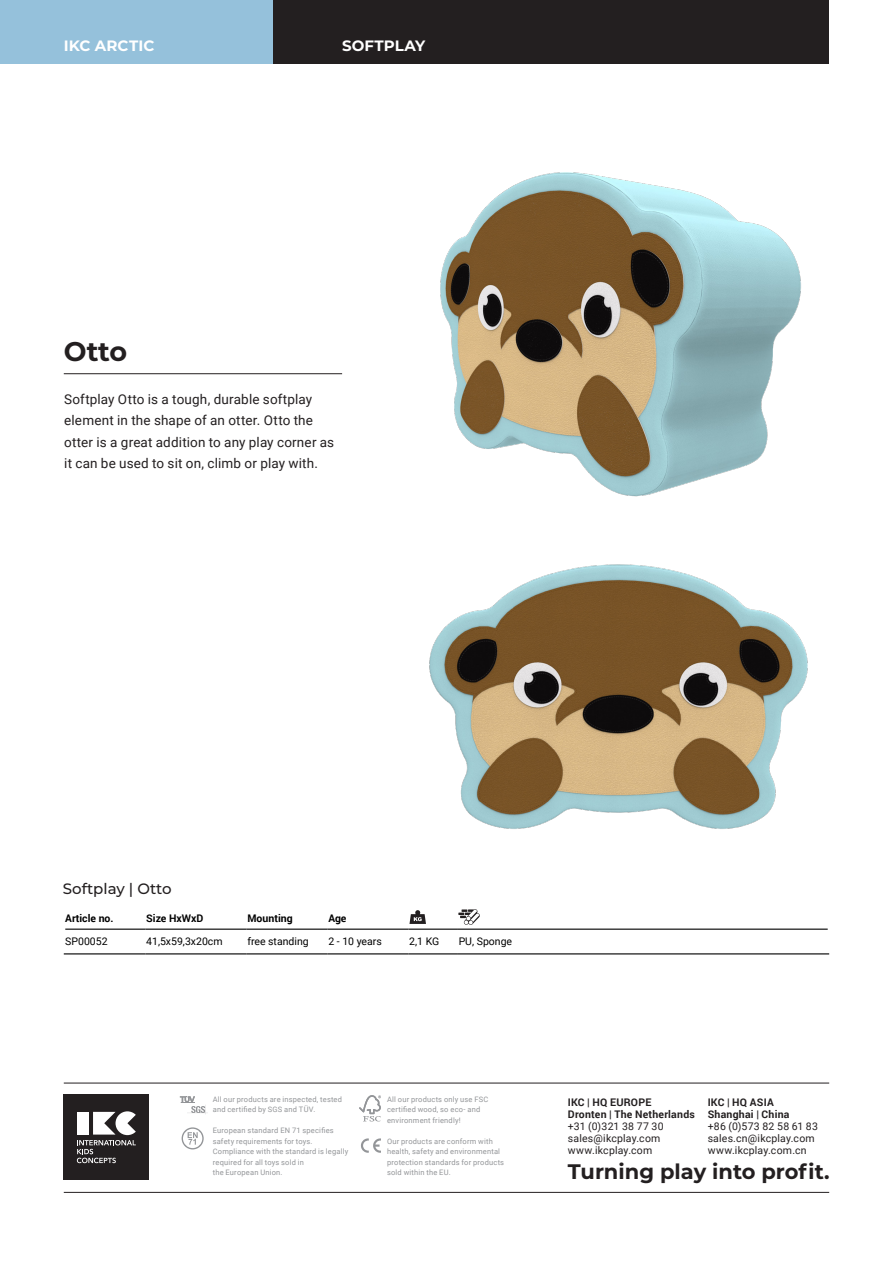
<style>
.page{position:relative;width:893px;height:1263px;background:#fff}
.page>*{position:absolute;margin:0;border:0;box-sizing:border-box;transform-origin:0 0}
.t1{font:700 27px "Montserrat";color:#231f20}
.t2{font:700 21px "Montserrat";color:#231f20}
.t3{font:700 15px "Montserrat";letter-spacing:.005em;color:#fff}
.t4{font:500 15px "Montserrat";color:#231f20}
.Platte_Tekst{font:13.5px/21.3px "Roboto";letter-spacing:.01em;color:#231f20}
.t5{font:10.5px/12px "Roboto";letter-spacing:.02em;color:#231f20}
.t6{font:700 10.5px/12px "Roboto";letter-spacing:.02em;color:#231f20}
.t7{font:10.5px "Roboto";color:#000}
.t8{font:700 10.5px "Roboto";color:#000}
.t9{font:7.5px/10.5px "Roboto";letter-spacing:.025em;color:#939598}
</style>
<div class="page">
<div style="left:64px;top:1095px;width:85px;height:85px;background:#231f20"></div>
<svg style="left:77px;top:1111px;width:59px;height:52px"></svg>
<svg style="left:361px;top:1138px;width:20px;height:15px"></svg>
<svg style="left:359px;top:1095px;width:22px;height:26px"></svg>
<svg style="left:182px;top:1127px;width:22px;height:22px"></svg>
<hr style="left:64px;top:1083px;width:765px;height:1px;background:#231f20">
<hr style="left:64px;top:1192px;width:765px;height:1px;background:#231f20">
<svg style="left:180px;top:1096px;width:28px;height:18px"></svg>
<div style="left:273px;top:0;width:556px;height:64px;background:#231f20"></div>
<div style="left:0;top:0;width:273px;height:64px;background:#95c1db"></div>
<hr style="left:64px;top:373px;width:278px;height:1px;background:#231f20">
<hr style="left:65px;top:928px;width:80px;height:2px;background:#000">
<hr style="left:145px;top:928px;width:102px;height:2px;background:#000">
<hr style="left:247px;top:928px;width:81px;height:2px;background:#000">
<hr style="left:328px;top:928px;width:80px;height:2px;background:#000">
<hr style="left:408px;top:928px;width:50px;height:2px;background:#000">
<hr style="left:458px;top:928px;width:370px;height:2px;background:#000">
<hr style="left:64px;top:953px;width:81px;height:1px;background:#000">
<hr style="left:145px;top:953px;width:102px;height:1px;background:#000">
<hr style="left:247px;top:953px;width:81px;height:1px;background:#000">
<hr style="left:328px;top:953px;width:80px;height:1px;background:#000">
<hr style="left:408px;top:953px;width:50px;height:1px;background:#000">
<hr style="left:458px;top:953px;width:371px;height:1px;background:#000">
<img style="left:440px;top:172px;width:361px;height:297px">
<img style="left:409px;top:469px;width:399px;height:456px">
<h3 class="t3" style="left:64px;top:35px;width:92px">IKC ARCTIC</h3>
<h3 class="t3" style="left:342px;top:35px;width:85px">SOFTPLAY</h3>
<p class="t1" style="left:64px;top:332px;width:65px">Otto</p>
<p class="Platte_Tekst" style="left:64px;top:388px;width:272px">Softplay Otto is a tough, durable softplay element in the shape of an otter. Otto the otter is a great addition to any play corner as it can be used to sit on, climb or play with.</p>
<p class="t4" style="left:63px;top:878px;width:110px">Softplay | Otto</p>
<p class="t8" style="left:65px;top:911px;width:50px">Article no.</p>
<p class="t8" style="left:146px;top:911px;width:59px">Size HxWxD</p>
<p class="t8" style="left:247px;top:911px;width:47px">Mounting</p>
<p class="t8" style="left:328px;top:911px;width:20px">Age</p>
<p class="t7" style="left:65px;top:934px;width:44px">SP00052</p>
<p class="t7" style="left:146px;top:934px;width:78px">41,5x59,3x20cm</p>
<p class="t7" style="left:247px;top:934px;width:63px">free standing</p>
<p class="t7" style="left:328px;top:934px;width:55px">2 - 10 years</p>
<p class="t7" style="left:409px;top:934px;width:32px">2,1 KG</p>
<p class="t7" style="left:459px;top:934px;width:55px">PU, Sponge</p>
<p class="t9" style="left:213px;top:1094px;width:131px">All our products are inspected, tested and certified by SGS and TÜV.</p>
<p class="t9" style="left:213px;top:1125px;width:137px">European standard EN 71 specifies safety requirements for toys.<br>Compliance with the standard is legally required for all toys sold in<br>the European Union.</p>
<p class="t9" style="left:387px;top:1094px;width:103px">All our products only use FSC certified wood, so eco- and environment friendly!</p>
<p class="t9" style="left:387px;top:1136px;width:119px">Our products are conform with health, safety and environmental protection standards for products sold within the EU.</p>
<h3 class="t6" style="left:568px;top:1096px;width:129px">IKC | HQ EUROPE<br>Dronten | The Netherlands</h3>
<h3 class="t5" style="left:568px;top:1120px;width:97px">+31 (0)321 38 77 30 sales@ikcplay.com www.ikcplay.com</h3>
<h2 class="t2" style="left:568px;top:1156px;width:263px">Turning play into profit.</h2>
<h3 class="t6" style="left:708px;top:1096px;width:83px">IKC | HQ ASIA<br>Shanghai | China</h3>
<h3 class="t5" style="left:708px;top:1120px;width:112px">+86 (0)573 82 58 61 83 sales.cn@ikcplay.com www.ikcplay.com.cn</h3>
</div>
